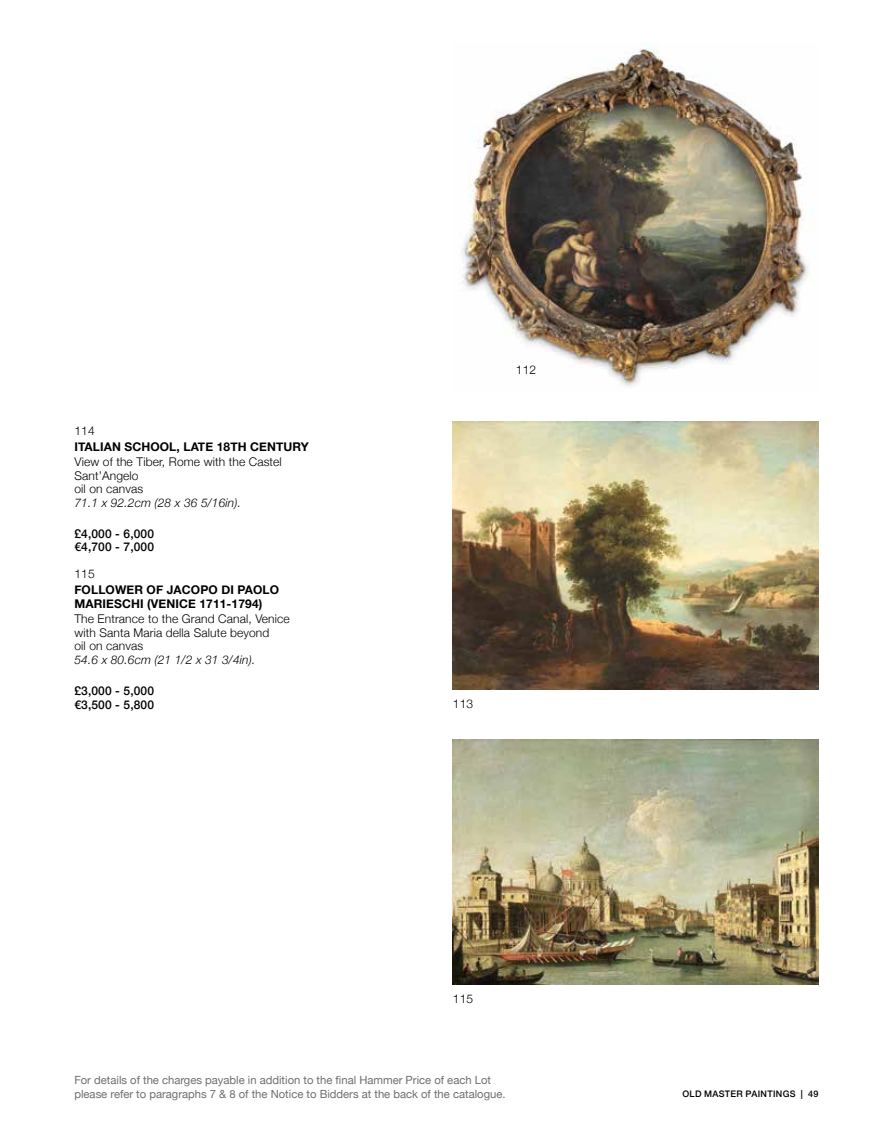
<style>
.page{position:relative;width:893px;height:1127px;background:#fff}
.page>*{position:absolute;margin:0;border:0;box-sizing:border-box;transform-origin:0 0}
.t1{font:300 12px/13.5px "Helvetica Neue";letter-spacing:.01em;color:#000}
.t2{font:700 12px/13.5px "Helvetica Neue";letter-spacing:.01em;color:#000}
.t3{font:italic 300 12px "Helvetica Neue";letter-spacing:.01em;color:#000}
.t4{font:500 12px/13.5px "Helvetica Neue";letter-spacing:.01em;color:#000}
.t5{font:11.25px/13.5px "Helvetica Neue";color:#6f6f6f}
.t6{font:500 9px "Helvetica Neue";letter-spacing:.035em;color:#000}
</style>
<div class="page">
<img style="left:453px;top:421px;width:366px;height:268px">
<img style="left:453px;top:740px;width:366px;height:245px">
<img style="left:461px;top:45px;width:349px;height:342px">
<p class="t1" style="left:74px;top:423px;width:22px">114</p>
<p class="t2" style="left:74px;top:440px;width:236px">ITALIAN SCHOOL, LATE 18TH CENTURY</p>
<p class="t1" style="left:74px;top:454px;width:209px">View of the Tiber, Rome with the Castel<br>Sant’Angelo<br>oil on canvas</p>
<p class="t3" style="left:74px;top:493px;width:168px">71.1 x 92.2cm (28 x 36 5/16in).</p>
<p class="t4" style="left:74px;top:526px;width:81px">£4,000 - 6,000 €4,700 - 7,000</p>
<p class="t1" style="left:74px;top:566px;width:22px">115</p>
<p class="t2" style="left:74px;top:583px;width:206px">FOLLOWER OF JACOPO DI PAOLO<br>MARIESCHI (VENICE 1711-1794)</p>
<p class="t1" style="left:74px;top:611px;width:217px">The Entrance to the Grand Canal, Venice with Santa Maria della Salute beyond<br>oil on canvas</p>
<p class="t3" style="left:74px;top:650px;width:182px">54.6 x 80.6cm (21 1/2 x 31 3/4in).</p>
<p class="t4" style="left:74px;top:683px;width:81px">£3,000 - 5,000 €3,500 - 5,800</p>
<p class="t1" style="left:516px;top:362px;width:22px">112</p>
<p class="t1" style="left:453px;top:696px;width:22px">113</p>
<p class="t1" style="left:453px;top:991px;width:22px">115</p>
<p class="t5" style="left:74px;top:1074px;width:433px">For details of the charges payable in addition to the final Hammer Price of each Lot please refer to paragraphs 7 &amp; 8 of the Notice to Bidders at the back of the catalogue.</p>
<p class="t6" style="left:682px;top:1087px;width:138px">OLD MASTER PAINTINGS | 49</p>
</div>
